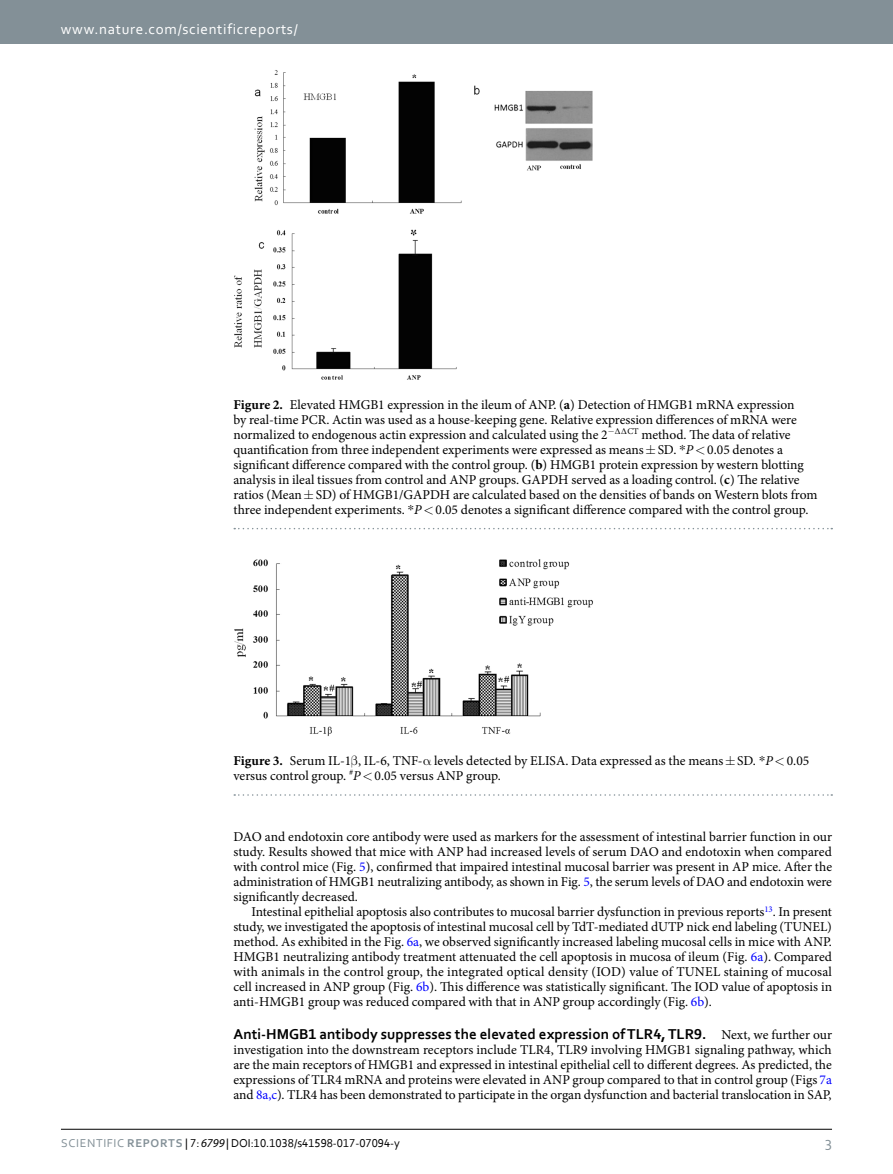
<style>
.page{position:relative;width:893px;height:1174px;background:#fff}
.page>*{position:absolute;margin:0;border:0;box-sizing:border-box;transform-origin:0 0}
.t1{font:700 15px "Corbel";color:#000}
.t2{font:15px "Corbel 2";letter-spacing:.045em;color:#fff}
.t3{font:15px "Corbel 2";color:#839097}
.t4{font:13.5px/15px "Minion Pro";color:#000;text-align:justify}
.t5{font:12px "Corbel";color:#000}
.s1{font-weight:700}
.s2{font-family:"STIX General"}
.s3{font-style:italic}
.s4{color:#00f}
.s5{font-family:"Minion Pro";font-weight:400;font-size:13.5px}
.s6{font-family:"Corbel 2";color:#839097}
.s7{font-family:"Corbel Bold 2";color:#839097}
.s8{font-family:"Myriad Pro";font-style:italic}
</style>
<div class="page">
<div style="left:0;top:0;width:893px;height:43px;background:#839097"></div>
<hr style="left:61px;top:1129px;width:771px;height:1px;background:#000">
<img style="left:234px;top:70px;width:359px;height:310px">
<svg style="left:234px;top:528px;width:598px;height:1px"></svg>
<img style="left:234px;top:559px;width:359px;height:177px">
<svg style="left:234px;top:794px;width:598px;height:1px"></svg>
<p class="t2" style="left:61px;top:19px;width:238px">www.nature.com/scientificreports/</p>
<p class="t4" style="left:233px;top:397px;width:585px;text-align:left"><span class="s1">Figure 2.</span> Elevated HMGB1 expression in the ileum of ANP. (<span class="s1">a</span>) Detection of HMGB1 mRNA expression<br>by real-time PCR. Actin was used as a house-keeping gene. Relative expression differences of mRNA were normalized to endogenous actin expression and calculated using the 2−<sup>∆∆</sup><sup>CT</sup> method. The data of relative quantification from three independent experiments were expressed as means SD. <span class="s2">*</span><span class="s3">P</span> 0.05 denotes a significant difference compared with the control group. (<span class="s1">b</span>) HMGB1 protein expression by western blotting analysis in ileal tissues from control and ANP groups. GAPDH served as a loading control. (<span class="s1">c</span>) The relative ratios (Mean SD) of HMGB1/GAPDH are calculated based on the densities of bands on Western blots from three independent experiments. <span class="s2">*</span><span class="s3">P</span> 0.05 denotes a significant difference compared with the control group.</p>
<p class="t4" style="left:233px;top:753px;width:577px"><span class="s1">Figure 3.</span> Serum IL-1 , IL-6, TNF- levels detected by ELISA. Data expressed as the means SD. <span class="s2">*</span><span class="s3">P</span> 0.05 versus control group. <sup>#</sup><span class="s3">P</span> 0.05 versus ANP group.</p>
<p class="t4" style="left:233px;top:829px;width:600px">DAO and endotoxin core antibody were used as markers for the assessment of intestinal barrier function in our study. Results showed that mice with ANP had increased levels of serum DAO and endotoxin when compared with control mice (Fig. <span class="s4">5</span>), confirmed that impaired intestinal mucosal barrier was present in AP mice. After the administration of HMGB1 neutralizing antibody, as shown in Fig. <span class="s4">5</span>, the serum levels of DAO and endotoxin were significantly decreased.</p>
<p class="t4" style="left:233px;top:904px;width:600px;text-indent:18px">Intestinal epithelial apoptosis also contributes to mucosal barrier dysfunction in previous reports<sup>13</sup>. In present study, we investigated the apoptosis of intestinal mucosal cell by TdT-mediated dUTP nick end labeling (TUNEL) method. As exhibited in the Fig. <span class="s4">6a</span>, we observed significantly increased labeling mucosal cells in mice with ANP.<br>HMGB1 neutralizing antibody treatment attenuated the cell apoptosis in mucosa of ileum (Fig. <span class="s4">6a</span>). Compared with animals in the control group, the integrated optical density (IOD) value of TUNEL staining of mucosal cell increased in ANP group (Fig. <span class="s4">6b</span>). This difference was statistically significant. The IOD value of apoptosis in anti-HMGB1 group was reduced compared with that in ANP group accordingly (Fig. <span class="s4">6b</span>).</p>
<p class="t1" style="left:233px;top:1024px;width:600px">Anti-HMGB1 antibody suppresses the elevated expression of TLR4, TLR9. <span class="s5">Next, we further our</span></p>
<p class="t4" style="left:233px;top:1042px;width:600px">investigation into the downstream receptors include TLR4, TLR9 involving HMGB1 signaling pathway, which are the main receptors of HMGB1 and expressed in intestinal epithelial cell to different degrees. As predicted, the expressions of TLR4 mRNA and proteins were elevated in ANP group compared to that in control group (Figs <span class="s4">7a </span>and <span class="s4">8a,c</span>). TLR4 has been demonstrated to participate in the organ dysfunction and bacterial translocation in SAP,</p>
<p class="t5" style="left:61px;top:1135px;width:340px"><span class="s6">Scientific</span> <span class="s7">REPORTS</span> | 7: <span class="s8">6799</span> | DOI:10.1038/s41598-017-07094-y</p>
<p class="t3" style="left:825px;top:1132px;width:8px">3</p>
</div>
